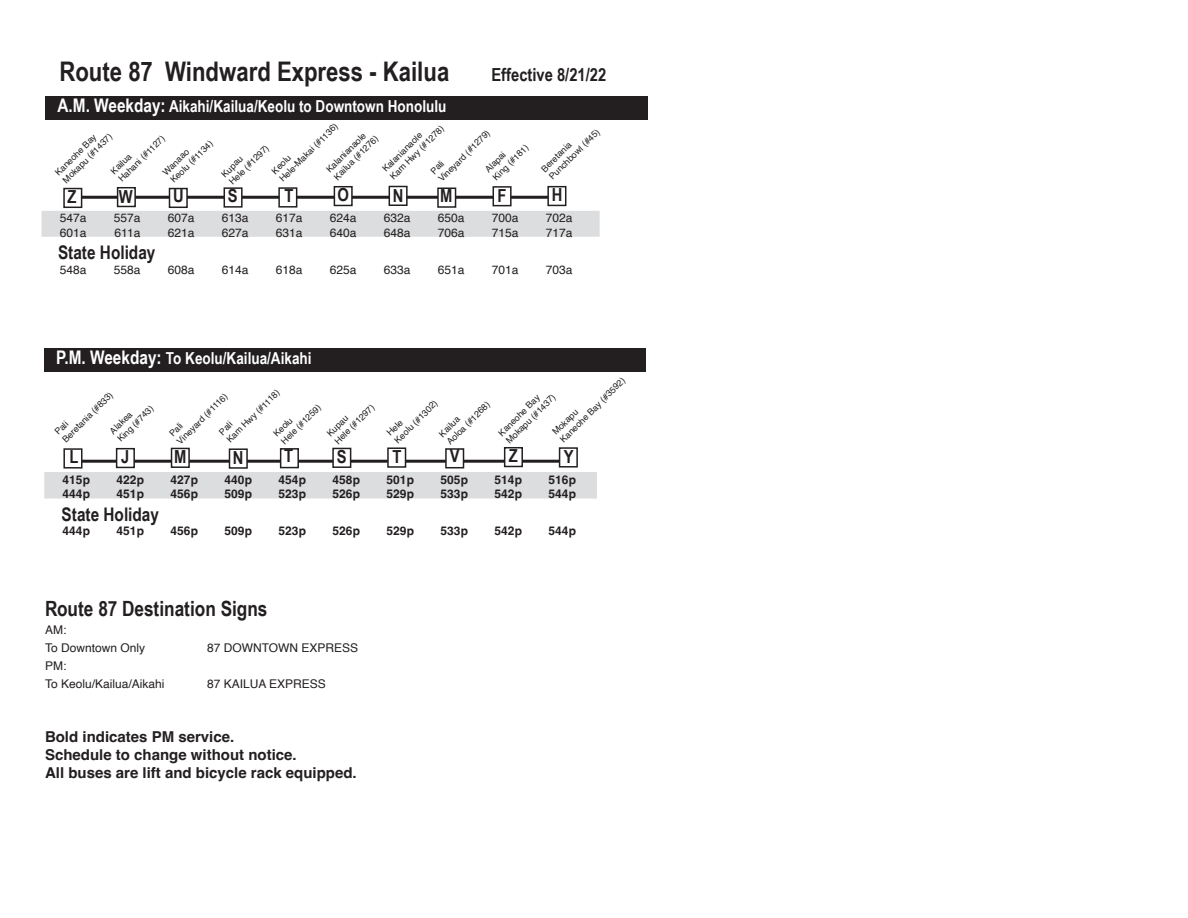
<style>
.page{position:relative;width:1188px;height:918px;background:#fff}
.page>*{position:absolute;margin:0;border:0;box-sizing:border-box;transform-origin:0 0}
.t1{font:700 27px "Arial Narrow";color:#231f20}
.t2{font:700 21px "Arial Narrow";color:#231f20}
.t3{font:700 18.75px "Arial Narrow";color:#231f20}
.t4{font:700 18px "Arial Narrow";color:#231f20}
.t5{font:700 16.5px "Arial Narrow";color:#fff}
.t6{font:700 15px/18px "Helvetica";color:#231f20}
.t7{font:12px/18px "Helvetica";color:#231f20}
.t8{font:700 12px "Helvetica";color:#231f20}
.t9{font:9px/10.8px "Helvetica";color:#231f20}
.s1{font-size:18.75px}
</style>
<div class="page">
<div style="left:42px;top:211px;width:558px;height:26px;background:#dcdddf"></div>
<hr style="left:72px;top:196px;width:492px;height:3px;background:#231f20">
<div style="left:493px;top:186px;width:19px;height:20px;background:#fff;border:2px solid #231f20"></div>
<div style="left:63px;top:188px;width:19px;height:20px;background:#fff;border:2px solid #231f20"></div>
<div style="left:117px;top:187px;width:19px;height:20px;background:#fff;border:2px solid #231f20"></div>
<div style="left:169px;top:188px;width:19px;height:20px;background:#fff;border:2px solid #231f20"></div>
<div style="left:437px;top:188px;width:19px;height:20px;background:#fff;border:2px solid #231f20"></div>
<div style="left:547px;top:186px;width:19px;height:20px;background:#fff;border:2px solid #231f20"></div>
<div style="left:46px;top:96px;width:602px;height:24px;background:#231f20"></div>
<div style="left:224px;top:187px;width:19px;height:21px;background:#fff;border:2px solid #231f20"></div>
<div style="left:334px;top:186px;width:19px;height:20px;background:#fff;border:2px solid #231f20"></div>
<div style="left:278px;top:187px;width:19px;height:21px;background:#fff;border:2px solid #231f20"></div>
<div style="left:389px;top:186px;width:19px;height:20px;background:#fff;border:2px solid #231f20"></div>
<hr style="left:71px;top:460px;width:495px;height:3px;background:#231f20">
<div style="left:63px;top:448px;width:19px;height:21px;background:#fff;border:2px solid #231f20"></div>
<div style="left:116px;top:448px;width:19px;height:20px;background:#fff;border:2px solid #231f20"></div>
<div style="left:229px;top:448px;width:19px;height:21px;background:#fff;border:2px solid #231f20"></div>
<div style="left:171px;top:448px;width:19px;height:20px;background:#fff;border:2px solid #231f20"></div>
<div style="left:280px;top:448px;width:19px;height:20px;background:#fff;border:2px solid #231f20"></div>
<div style="left:332px;top:448px;width:19px;height:20px;background:#fff;border:2px solid #231f20"></div>
<div style="left:445px;top:448px;width:19px;height:20px;background:#fff;border:2px solid #231f20"></div>
<div style="left:387px;top:447px;width:19px;height:21px;background:#fff;border:2px solid #231f20"></div>
<div style="left:45px;top:348px;width:601px;height:24px;background:#231f20"></div>
<div style="left:44px;top:472px;width:553px;height:27px;background:#dcdddf;border:3px solid #dcdddf"></div>
<div style="left:504px;top:447px;width:19px;height:20px;background:#fff;border:2px solid #231f20"></div>
<div style="left:559px;top:447px;width:19px;height:21px;background:#fff;border:2px solid #231f20"></div>
<h1 class="t1" style="left:59px;top:51px;width:391px">Route 87 Windward Express - Kailua</h1>
<h3 class="t4" style="left:491px;top:61px;width:116px">Effective 8/21/22</h3>
<h3 class="t5" style="left:58px;top:94px;width:390px"><span class="s1">A.M. Weekday:</span> Aikahi/Kailua/Keolu to Downtown Honolulu</h3>
<p class="t9" style="left:270px;top:169px;width:80px;rotate:-45deg">Keolu<br>Hele-Makai (#1136)</p>
<p class="t9" style="left:324px;top:167px;width:60px;rotate:-45deg">Kalanianaole<br>Kailua (#1276)</p>
<p class="t9" style="left:380px;top:167px;width:74px;rotate:-45deg">Kalanianaole<br>Kam Hwy (#1278)</p>
<p class="t9" style="left:53px;top:170px;width:67px;rotate:-45deg">Kaneohe Bay<br>Mokapu (#1437)</p>
<p class="t9" style="left:161px;top:170px;width:57px;rotate:-45deg">Wanaao<br>Keolu (#1134)</p>
<p class="t9" style="left:429px;top:169px;width:70px;rotate:-45deg">Pali<br>Vineyard (#1279)</p>
<p class="t9" style="left:109px;top:169px;width:63px;rotate:-45deg">Kailua<br>Hahani (#1127)</p>
<p class="t9" style="left:483px;top:167px;width:48px;rotate:-45deg">Alapai<br>King (#181)</p>
<p class="t9" style="left:219px;top:172px;width:54px;rotate:-45deg">Kupau<br>Hele (#1297)</p>
<p class="t9" style="left:539px;top:167px;width:69px;rotate:-45deg">Beretania<br>Punchbowl (#45)</p>
<h3 class="t4" style="left:284px;top:182px;width:11px">T</h3>
<h3 class="t4" style="left:337px;top:181px;width:13px">O</h3>
<h3 class="t4" style="left:393px;top:182px;width:12px">N</h3>
<h3 class="t4" style="left:67px;top:183px;width:11px">Z</h3>
<h3 class="t4" style="left:119px;top:183px;width:15px">W</h3>
<h3 class="t4" style="left:173px;top:182px;width:12px">U</h3>
<h3 class="t4" style="left:228px;top:182px;width:11px">S</h3>
<h3 class="t4" style="left:440px;top:182px;width:14px">M</h3>
<h3 class="t4" style="left:498px;top:182px;width:11px">F</h3>
<h3 class="t4" style="left:552px;top:181px;width:12px">H</h3>
<h3 class="t7" style="left:60px;top:210px;width:28px">547a</h3>
<h3 class="t7" style="left:114px;top:210px;width:28px">557a</h3>
<h3 class="t7" style="left:168px;top:210px;width:28px">607a</h3>
<h3 class="t7" style="left:222px;top:210px;width:28px">613a</h3>
<h3 class="t7" style="left:276px;top:210px;width:28px">617a</h3>
<h3 class="t7" style="left:330px;top:210px;width:28px">624a</h3>
<h3 class="t7" style="left:384px;top:210px;width:28px">632a</h3>
<h3 class="t7" style="left:438px;top:210px;width:28px">650a</h3>
<h3 class="t7" style="left:492px;top:210px;width:28px">700a</h3>
<h3 class="t7" style="left:546px;top:210px;width:28px">702a</h3>
<h3 class="t7" style="left:60px;top:224px;width:28px">601a</h3>
<h3 class="t7" style="left:115px;top:224px;width:27px">611a</h3>
<h3 class="t7" style="left:168px;top:224px;width:28px">621a</h3>
<h3 class="t7" style="left:222px;top:224px;width:28px">627a</h3>
<h3 class="t7" style="left:276px;top:224px;width:28px">631a</h3>
<h3 class="t7" style="left:330px;top:224px;width:28px">640a</h3>
<h3 class="t7" style="left:384px;top:224px;width:28px">648a</h3>
<h3 class="t7" style="left:438px;top:224px;width:28px">706a</h3>
<h3 class="t7" style="left:492px;top:224px;width:28px">715a</h3>
<h3 class="t7" style="left:546px;top:224px;width:28px">717a</h3>
<h3 class="t3" style="left:58px;top:239px;width:99px">State Holiday</h3>
<h3 class="t7" style="left:60px;top:261px;width:28px">548a</h3>
<h3 class="t7" style="left:114px;top:261px;width:28px">558a</h3>
<h3 class="t7" style="left:168px;top:261px;width:28px">608a</h3>
<h3 class="t7" style="left:222px;top:261px;width:28px">614a</h3>
<h3 class="t7" style="left:276px;top:261px;width:28px">618a</h3>
<h3 class="t7" style="left:330px;top:261px;width:28px">625a</h3>
<h3 class="t7" style="left:384px;top:261px;width:28px">633a</h3>
<h3 class="t7" style="left:438px;top:261px;width:28px">651a</h3>
<h3 class="t7" style="left:492px;top:261px;width:28px">701a</h3>
<h3 class="t7" style="left:546px;top:261px;width:28px">703a</h3>
<h3 class="t5" style="left:56px;top:346px;width:257px"><span class="s1">P.M. Weekday:</span> To Keolu/Kailua/Aikahi</h3>
<p class="t9" style="left:53px;top:429px;width:69px;rotate:-45deg">Pali<br>Beretania (#833)</p>
<p class="t9" style="left:550px;top:430px;width:89px;rotate:-45deg">Mokapu<br>Kaneohe Bay (#3592)</p>
<p class="t9" style="left:217px;top:430px;width:72px;rotate:-45deg">Pali<br>Kam Hwy (#1118)</p>
<p class="t9" style="left:167px;top:431px;width:69px;rotate:-45deg">Pali<br>Vineyard (#1116)</p>
<p class="t9" style="left:496px;top:431px;width:67px;rotate:-45deg">Kaneohe Bay<br>Mokapu (#1437)</p>
<p class="t9" style="left:271px;top:431px;width:54px;rotate:-45deg">Keolu<br>Hele (#1259)</p>
<p class="t9" style="left:325px;top:431px;width:54px;rotate:-45deg">Kupau<br>Hele (#1297)</p>
<p class="t9" style="left:385px;top:430px;width:58px;rotate:-45deg">Hele<br>Keolu (#1302)</p>
<p class="t9" style="left:437px;top:432px;width:58px;rotate:-45deg">Kailua<br>Aoloa (#1268)</p>
<p class="t9" style="left:108px;top:429px;width:48px;rotate:-45deg">Alakea<br>King (#743)</p>
<h3 class="t4" style="left:70px;top:443px;width:11px">L</h3>
<h3 class="t4" style="left:121px;top:443px;width:10px">J</h3>
<h3 class="t4" style="left:174px;top:443px;width:14px">M</h3>
<h3 class="t4" style="left:233px;top:444px;width:12px">N</h3>
<h3 class="t4" style="left:284px;top:443px;width:11px">T</h3>
<h3 class="t4" style="left:337px;top:443px;width:11px">S</h3>
<h3 class="t4" style="left:393px;top:443px;width:11px">T</h3>
<h3 class="t4" style="left:450px;top:443px;width:11px">V</h3>
<h3 class="t4" style="left:509px;top:442px;width:11px">Z</h3>
<h3 class="t4" style="left:564px;top:443px;width:11px">Y</h3>
<h3 class="t8" style="left:63px;top:472px;width:29px">415p</h3>
<h3 class="t8" style="left:117px;top:472px;width:29px">422p</h3>
<h3 class="t8" style="left:171px;top:472px;width:29px">427p</h3>
<h3 class="t8" style="left:225px;top:472px;width:29px">440p</h3>
<h3 class="t8" style="left:279px;top:472px;width:29px">454p</h3>
<h3 class="t8" style="left:333px;top:472px;width:29px">458p</h3>
<h3 class="t8" style="left:387px;top:472px;width:29px">501p</h3>
<h3 class="t8" style="left:441px;top:472px;width:29px">505p</h3>
<h3 class="t8" style="left:495px;top:472px;width:29px">514p</h3>
<h3 class="t8" style="left:549px;top:472px;width:29px">516p</h3>
<h3 class="t8" style="left:63px;top:487px;width:29px">444p</h3>
<h3 class="t8" style="left:117px;top:487px;width:29px">451p</h3>
<h3 class="t8" style="left:171px;top:487px;width:29px">456p</h3>
<h3 class="t8" style="left:225px;top:487px;width:29px">509p</h3>
<h3 class="t8" style="left:279px;top:487px;width:29px">523p</h3>
<h3 class="t8" style="left:333px;top:487px;width:29px">526p</h3>
<h3 class="t8" style="left:387px;top:487px;width:29px">529p</h3>
<h3 class="t8" style="left:441px;top:487px;width:29px">533p</h3>
<h3 class="t8" style="left:495px;top:487px;width:29px">542p</h3>
<h3 class="t8" style="left:549px;top:487px;width:29px">544p</h3>
<h3 class="t3" style="left:62px;top:500px;width:99px">State Holiday</h3>
<h3 class="t8" style="left:63px;top:524px;width:29px">444p</h3>
<h3 class="t8" style="left:117px;top:524px;width:29px">451p</h3>
<h3 class="t8" style="left:171px;top:524px;width:29px">456p</h3>
<h3 class="t8" style="left:225px;top:524px;width:29px">509p</h3>
<h3 class="t8" style="left:279px;top:524px;width:29px">523p</h3>
<h3 class="t8" style="left:333px;top:524px;width:29px">526p</h3>
<h3 class="t8" style="left:387px;top:524px;width:29px">529p</h3>
<h3 class="t8" style="left:441px;top:524px;width:29px">533p</h3>
<h3 class="t8" style="left:495px;top:524px;width:29px">542p</h3>
<h3 class="t8" style="left:549px;top:524px;width:29px">544p</h3>
<h2 class="t2" style="left:45px;top:593px;width:224px">Route 87 Destination Signs</h2>
<h3 class="t7" style="left:45px;top:622px;width:102px">AM:<br>To Downtown Only</h3>
<h3 class="t7" style="left:207px;top:640px;width:153px">87 DOWNTOWN EXPRESS</h3>
<h3 class="t7" style="left:45px;top:658px;width:121px">PM:<br>To Keolu/Kailua/Aikahi</h3>
<h3 class="t7" style="left:207px;top:676px;width:120px">87 KAILUA EXPRESS</h3>
<h3 class="t6" style="left:45px;top:730px;width:313px">Bold indicates PM service.<br>Schedule to change without notice.<br>All buses are lift and bicycle rack equipped.</h3>
</div>
